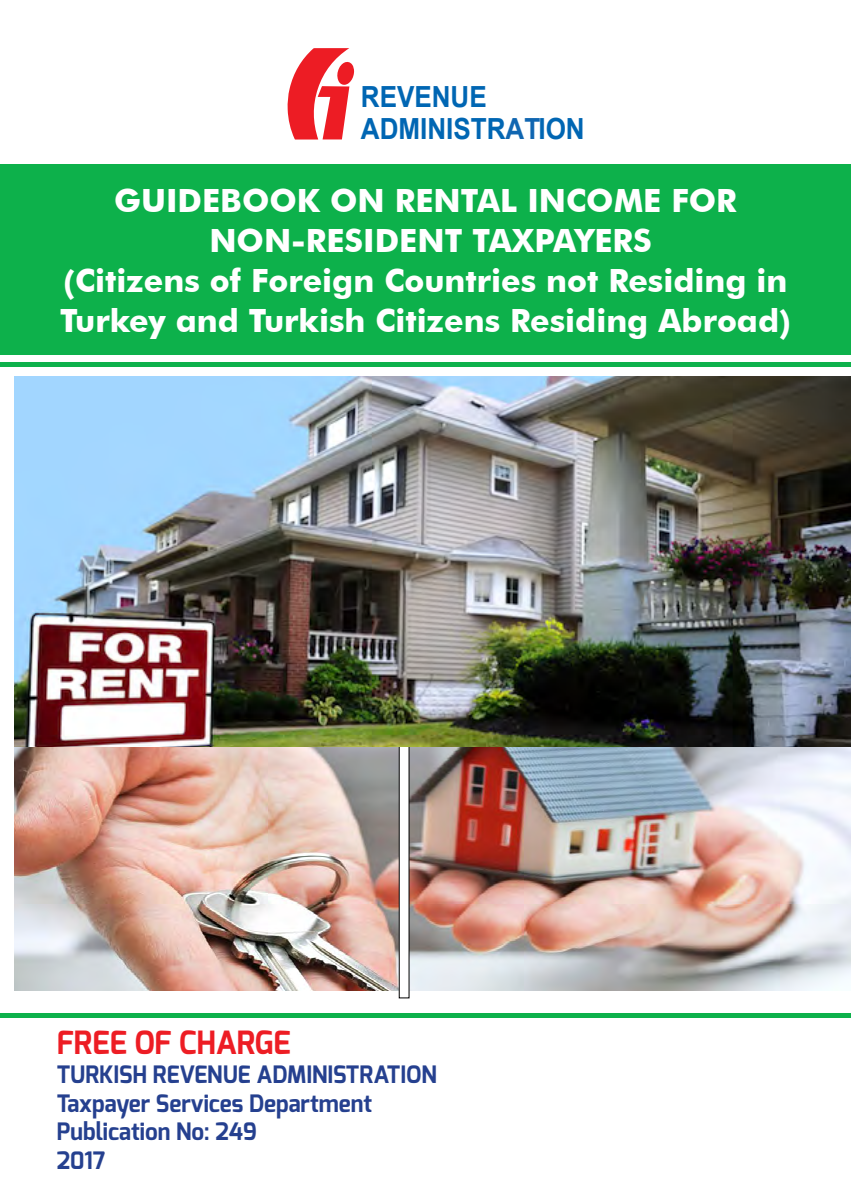
<style>
.page{position:relative;width:851px;height:1191px;background:#fff}
.page>*{position:absolute;margin:0;border:0;box-sizing:border-box;transform-origin:0 0}
.t1{font:700 32px/40px "Futura BT";color:#fff}
.t2{font:700 32px "Exo";color:#ed1d24;scale:.95 1}
.t3{font:700 29.2px/32.6px "Arial";color:#0066b3;scale:.89 1}
.t4{font:700 24px "Exo";color:#25408f;scale:.95 1}
.s1{color:#1066b1}
</style>
<div class="page">
<img style="left:14px;top:746px;width:836px;height:244px">
<div style="left:0;top:164px;width:850px;height:190px;background:#0db14b"></div>
<svg style="left:287px;top:48px;width:67px;height:91px"></svg>
<hr style="left:0;top:362px;width:850px;height:4px;background:#0db14b">
<div style="left:0;top:1013px;width:850px;height:5px;background:#0db14b"></div>
<div style="left:399px;top:688px;width:10px;height:310px;background:#fff"></div>
<img style="left:14px;top:376px;width:836px;height:370px">
<p class="t3" style="left:361px;top:81px;width:253px">REVENUE<br>ADMINISTR<span class="s1">AT</span>ION</p>
<p class="t1" style="left:114px;top:180px;width:624px">GUIDEBOOK ON RENTAL INCOME FOR</p>
<p class="t1" style="left:209px;top:220px;width:444px">NON-RESIDENT TAXPAYERS</p>
<p class="t1" style="left:60px;top:260px;width:732px">(Citizens of Foreign Countries not Residing in<br>Turkey and Turkish Citizens Residing Abroad)</p>
<p class="t2" style="left:57px;top:1022px;width:248px">FREE OF CHARGE</p>
<p class="t4" style="left:57px;top:1058px;width:401px">TURKISH REVENUE ADMINISTRATION</p>
<p class="t4" style="left:57px;top:1087px;width:333px">Taxpayer Services Department</p>
<p class="t4" style="left:57px;top:1116px;width:212px">Publication No: 249</p>
<p class="t4" style="left:57px;top:1145px;width:53px">2017</p>
</div>
